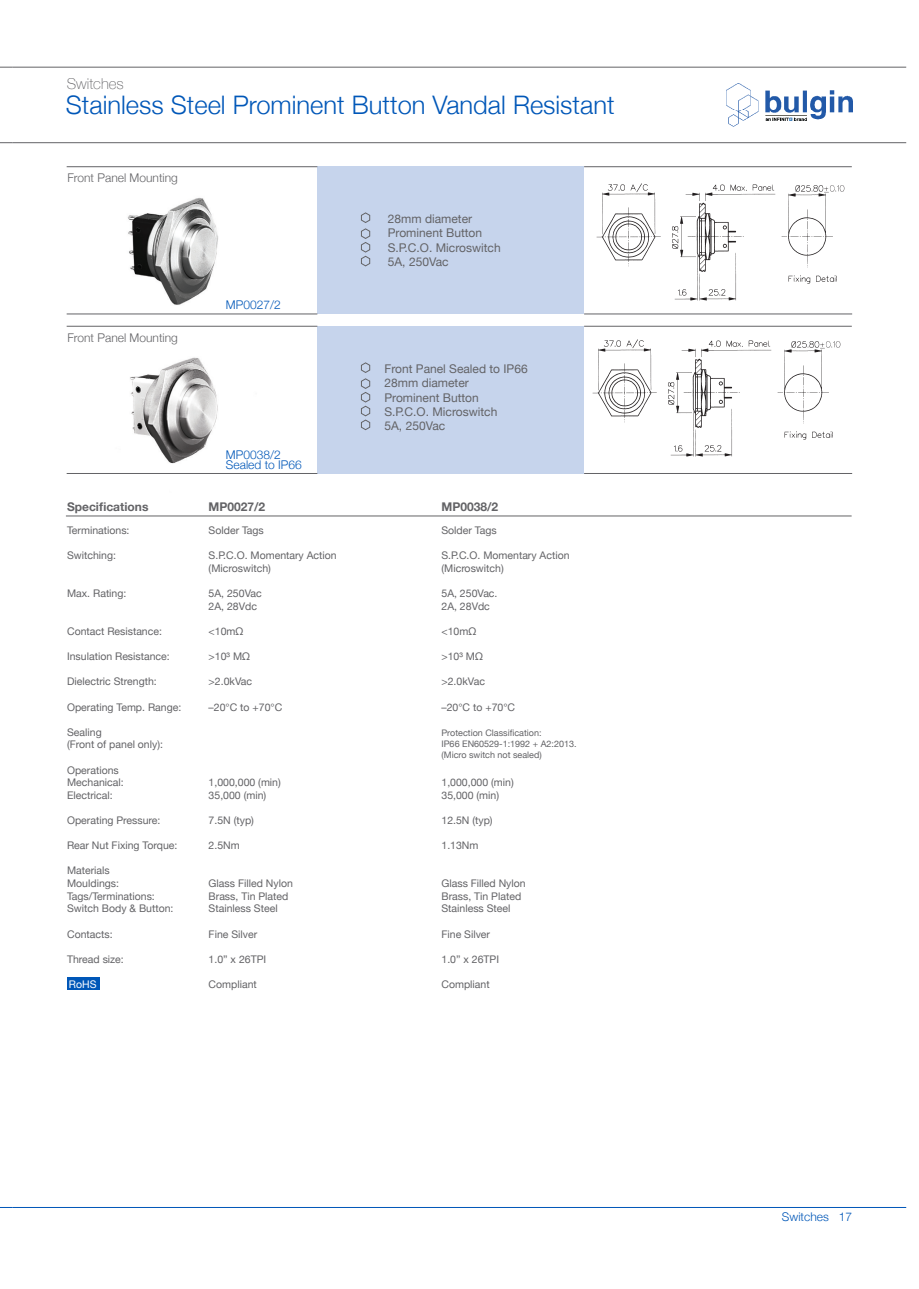
<style>
.page{position:relative;width:919px;height:1289px;background:#fff}
.page>*{position:absolute;margin:0;border:0;box-sizing:border-box;transform-origin:0 0}
.t1{font:300 25.5px "Helvetica Neue";color:#0057b8}
.t2{font:100 15px "Helvetica Neue";color:#636366}
.t3{font:12px "Helvetica Neue";color:#636366}
.t4{font:300 12px "Helvetica Neue";color:#0057b8}
.t5{font:300 12px "Helvetica Neue";color:#636366}
.t6{font:700 12px "Helvetica Neue";color:#636366}
.t7{font:10.5px "Helvetica Neue";color:#636366}
.t8{font:10.5px "Helvetica Neue";color:#fff}
.t9{font:9px "Helvetica Neue";color:#636366}
</style>
<div class="page">
<img style="left:726px;top:84px;width:126px;height:42px">
<svg style="left:0;top:67px;width:13px;height:1px"></svg>
<svg style="left:0;top:142px;width:13px;height:1px"></svg>
<hr style="left:13px;top:67px;width:893px;height:1px;background:#636366">
<hr style="left:13px;top:142px;width:893px;height:1px;background:#636366">
<svg style="left:0;top:1207px;width:13px;height:1px"></svg>
<hr style="left:13px;top:1207px;width:893px;height:1px;background:#0057b8">
<img style="left:130px;top:357px;width:88px;height:107px">
<img style="left:89px;top:167px;width:180px;height:159px">
<div style="left:317px;top:326px;width:267px;height:148px;background:#c6d4ec"></div>
<div style="left:317px;top:166px;width:267px;height:148px;background:#c6d4ec"></div>
<hr style="left:584px;top:326px;width:267px;height:1px;background:#636366">
<hr style="left:584px;top:166px;width:267px;height:1px;background:#636366">
<hr style="left:67px;top:473px;width:250px;height:1px;background:#636366">
<hr style="left:67px;top:313px;width:250px;height:1px;background:#636366">
<hr style="left:584px;top:473px;width:268px;height:1px;background:#636366">
<hr style="left:584px;top:313px;width:268px;height:1px;background:#636366">
<hr style="left:67px;top:326px;width:250px;height:1px;background:#636366">
<hr style="left:67px;top:166px;width:250px;height:1px;background:#636366">
<svg style="left:361px;top:362px;width:10px;height:68px"></svg>
<svg style="left:361px;top:212px;width:10px;height:55px"></svg>
<div style="left:67px;top:977px;width:32px;height:13px;background:#0057b8"></div>
<hr style="left:66px;top:515px;width:785px;height:1px;background:#636366">
<img style="left:596px;top:183px;width:249px;height:118px">
<img style="left:592px;top:339px;width:249px;height:118px">
<p class="t2" style="left:67px;top:73px;width:58px">Switches</p>
<p class="t1" style="left:66px;top:84px;width:550px">Stainless Steel Prominent Button Vandal Resistant</p>
<p class="t5" style="left:67px;top:168px;width:112px">Front Panel Mounting</p>
<p class="t5" style="left:67px;top:328px;width:112px">Front Panel Mounting</p>
<p class="t6" style="left:67px;top:497px;width:83px">Specifications</p>
<p class="t7" style="left:67px;top:523px;width:64px">Terminations:</p>
<p class="t7" style="left:67px;top:548px;width:50px">Switching:</p>
<p class="t7" style="left:67px;top:586px;width:61px">Max. Rating:</p>
<p class="t7" style="left:67px;top:623px;width:96px">Contact Resistance:</p>
<p class="t7" style="left:67px;top:649px;width:104px">Insulation Resistance:</p>
<p class="t7" style="left:67px;top:674px;width:91px">Dielectric Strength:</p>
<p class="t7" style="left:67px;top:699px;width:116px">Operating Temp. Range:</p>
<p class="t7" style="left:67px;top:724px;width:36px">Sealing</p>
<p class="t7" style="left:67px;top:737px;width:97px">(Front of panel only):</p>
<p class="t7" style="left:67px;top:762px;width:53px">Operations</p>
<p class="t7" style="left:67px;top:775px;width:58px">Mechanical:</p>
<p class="t7" style="left:67px;top:787px;width:47px">Electrical:</p>
<p class="t7" style="left:67px;top:812px;width:95px">Operating Pressure:</p>
<p class="t7" style="left:67px;top:838px;width:112px">Rear Nut Fixing Torque:</p>
<p class="t7" style="left:67px;top:863px;width:44px">Materials</p>
<p class="t7" style="left:67px;top:875px;width:53px">Mouldings:</p>
<p class="t7" style="left:67px;top:888px;width:89px">Tags/Terminations:</p>
<p class="t7" style="left:67px;top:901px;width:108px">Switch Body &amp; Button:</p>
<p class="t7" style="left:67px;top:926px;width:47px">Contacts:</p>
<p class="t7" style="left:67px;top:951px;width:58px">Thread size:</p>
<p class="t8" style="left:69px;top:976px;width:29px">RoHS</p>
<p class="t4" style="left:226px;top:295px;width:56px">MP0027/2</p>
<p class="t4" style="left:226px;top:445px;width:56px">MP0038/2</p>
<p class="t4" style="left:226px;top:455px;width:77px">Sealed to IP66</p>
<p class="t3" style="left:388px;top:210px;width:86px">28mm diameter</p>
<p class="t3" style="left:388px;top:224px;width:96px">Prominent Button</p>
<p class="t3" style="left:388px;top:239px;width:114px">S.P.C.O. Microswitch</p>
<p class="t3" style="left:388px;top:253px;width:62px">5A, 250Vac</p>
<p class="t3" style="left:384px;top:360px;width:145px">Front Panel Sealed to IP66</p>
<p class="t3" style="left:384px;top:374px;width:86px">28mm diameter</p>
<p class="t3" style="left:384px;top:389px;width:96px">Prominent Button</p>
<p class="t3" style="left:384px;top:403px;width:114px">S.P.C.O. Microswitch</p>
<p class="t3" style="left:384px;top:417px;width:62px">5A, 250Vac</p>
<p class="t6" style="left:208px;top:497px;width:58px">MP0027/2</p>
<p class="t6" style="left:441px;top:497px;width:58px">MP0038/2</p>
<p class="t7" style="left:441px;top:523px;width:57px">Solder Tags</p>
<p class="t7" style="left:441px;top:548px;width:130px">S.P.C.O. Momentary Action</p>
<p class="t7" style="left:441px;top:560px;width:64px">(Microswitch)</p>
<p class="t7" style="left:441px;top:586px;width:58px">5A, 250Vac.</p>
<p class="t7" style="left:441px;top:598px;width:50px">2A, 28Vdc</p>
<p class="t7" style="left:441px;top:623px;width:36px">&lt;10mΩ</p>
<p class="t7" style="left:441px;top:649px;width:43px">&gt;10³ MΩ</p>
<p class="t7" style="left:441px;top:674px;width:45px">&gt;2.0kVac</p>
<p class="t7" style="left:441px;top:699px;width:75px">–20°C to +70°C</p>
<p class="t7" style="left:209px;top:523px;width:57px">Solder Tags</p>
<p class="t7" style="left:209px;top:548px;width:130px">S.P.C.O. Momentary Action</p>
<p class="t7" style="left:209px;top:560px;width:64px">(Microswitch)</p>
<p class="t7" style="left:209px;top:586px;width:55px">5A, 250Vac</p>
<p class="t7" style="left:209px;top:598px;width:50px">2A, 28Vdc</p>
<p class="t7" style="left:209px;top:623px;width:36px">&lt;10mΩ</p>
<p class="t7" style="left:209px;top:649px;width:43px">&gt;10³ MΩ</p>
<p class="t7" style="left:209px;top:674px;width:45px">&gt;2.0kVac</p>
<p class="t7" style="left:209px;top:699px;width:75px">–20°C to +70°C</p>
<p class="t7" style="left:209px;top:775px;width:74px">1,000,000 (min)</p>
<p class="t7" style="left:209px;top:787px;width:59px">35,000 (min)</p>
<p class="t7" style="left:209px;top:812px;width:47px">7.5N (typ)</p>
<p class="t7" style="left:209px;top:838px;width:33px">2.5Nm</p>
<p class="t7" style="left:209px;top:875px;width:86px">Glass Filled Nylon</p>
<p class="t7" style="left:209px;top:888px;width:81px">Brass, Tin Plated</p>
<p class="t7" style="left:209px;top:901px;width:71px">Stainless Steel</p>
<p class="t7" style="left:209px;top:926px;width:50px">Fine Silver</p>
<p class="t7" style="left:209px;top:951px;width:59px">1.0” x 26TPI</p>
<p class="t7" style="left:209px;top:976px;width:50px">Compliant</p>
<p class="t9" style="left:441px;top:726px;width:101px">Protection Classification:</p>
<p class="t9" style="left:441px;top:737px;width:136px">IP66 EN60529-1:1992 + A2:2013.</p>
<p class="t9" style="left:441px;top:748px;width:102px">(Micro switch not sealed)</p>
<p class="t7" style="left:441px;top:775px;width:74px">1,000,000 (min)</p>
<p class="t7" style="left:441px;top:787px;width:59px">35,000 (min)</p>
<p class="t7" style="left:441px;top:812px;width:53px">12.5N (typ)</p>
<p class="t7" style="left:441px;top:838px;width:38px">1.13Nm</p>
<p class="t7" style="left:441px;top:875px;width:86px">Glass Filled Nylon</p>
<p class="t7" style="left:441px;top:888px;width:81px">Brass, Tin Plated</p>
<p class="t7" style="left:441px;top:901px;width:71px">Stainless Steel</p>
<p class="t7" style="left:441px;top:926px;width:50px">Fine Silver</p>
<p class="t7" style="left:441px;top:951px;width:59px">1.0” x 26TPI</p>
<p class="t7" style="left:441px;top:976px;width:50px">Compliant</p>
<p class="t4" style="left:781px;top:1207px;width:72px">Switches 17</p>
</div>
